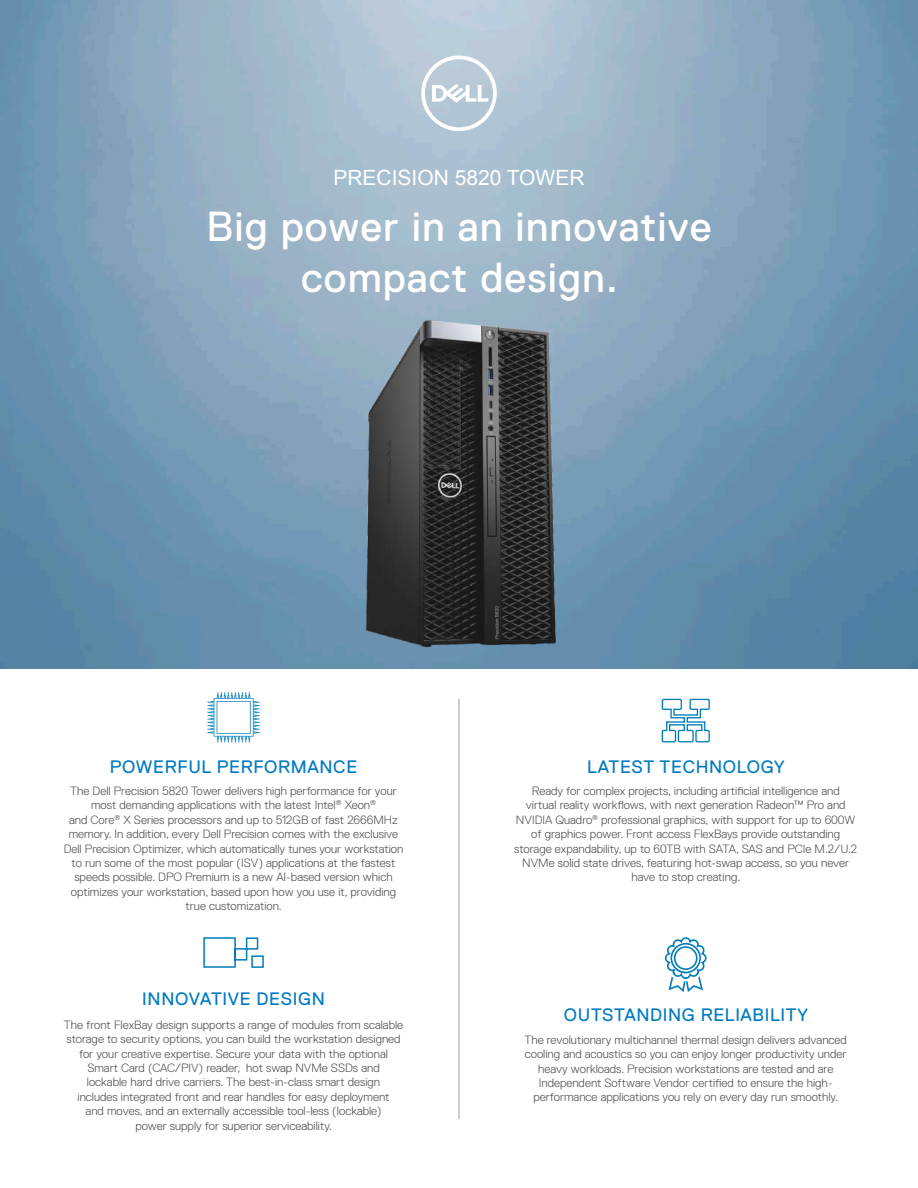
<style>
.page{position:relative;width:918px;height:1188px;background:#fff}
.page>*{position:absolute;margin:0;border:0;box-sizing:border-box;transform-origin:0 0}
.t1{font:42px/50.4px "Dell Replica";letter-spacing:.025em;color:#fff;text-align:center}
.t2{font:21px "Arial";color:#fff}
.t3{font:18px "Dell Replica";letter-spacing:.035em;color:#007bc2}
.t4{font:300 12px/14.4px "Dell Replica";color:#4b4c4d;text-align:center}
</style>
<div class="page">
<img style="left:0;top:0;width:918px;height:669px">
<svg style="left:208px;top:692px;width:52px;height:50px"></svg>
<svg style="left:665px;top:937px;width:42px;height:55px"></svg>
<img style="left:336px;top:307px;width:243px;height:359px">
<hr style="left:458px;top:699px;width:2px;height:420px;background:#a8a9ad">
<svg style="left:421px;top:56px;width:76px;height:75px"></svg>
<svg style="left:661px;top:698px;width:49px;height:45px"></svg>
<svg style="left:203px;top:937px;width:61px;height:31px"></svg>
<h2 class="t2" style="left:333px;top:163px;width:253px">PRECISION 5820 TOWER</h2>
<h1 class="t1" style="left:206px;top:202px;width:507px">Big power in an innovative compact design.</h1>
<h3 class="t3" style="left:110px;top:756px;width:249px">POWERFUL PERFORMANCE</h3>
<p class="t4" style="left:64px;top:784px;width:341px">The Dell Precision 5820 Tower delivers high performance for your most demanding applications with the latest Intel<sup>®</sup> Xeon<sup>®<br></sup>and Core<sup>®</sup> X Series processors and up to 512GB of fast 2666MHz memory. In addition, every Dell Precision comes with the exclusive Dell Precision Optimizer, which automatically tunes your workstation to run some of the most popular (ISV) applications at the fastest speeds possible. DPO Premium is a new AI-based version which optimizes your workstation, based upon how you use it, providing true customization.</p>
<p class="t4" style="left:514px;top:784px;width:345px">Ready for complex projects, including artificial intelligence and<br>virtual reality workflows, with next generation Radeon™ Pro and NVIDIA Quadro<sup>®</sup> professional graphics, with support for up to 600W of graphics power. Front access FlexBays provide outstanding storage expandability, up to 60TB with SATA, SAS and PCIe M.2/U.2<br>NVMe solid state drives, featuring hot-swap access, so you never have to stop creating.</p>
<h3 class="t3" style="left:587px;top:756px;width:199px">LATEST TECHNOLOGY</h3>
<h3 class="t3" style="left:142px;top:988px;width:184px">INNOVATIVE DESIGN</h3>
<p class="t4" style="left:64px;top:1018px;width:341px">The front FlexBay design supports a range of modules from scalable storage to security options, you can build the workstation designed for your creative expertise. Secure your data with the optional Smart Card (CAC/PIV) reader, hot swap NVMe SSDs and<br>lockable hard drive carriers. The best-in-class smart design<br>includes integrated front and rear handles for easy deployment<br>and moves, and an externally accessible tool-less (lockable)<br>power supply for superior serviceability.</p>
<h3 class="t3" style="left:564px;top:1005px;width:245px">OUTSTANDING RELIABILITY</h3>
<p class="t4" style="left:524px;top:1032px;width:324px">The revolutionary multichannel thermal design delivers advanced cooling and acoustics so you can enjoy longer productivity under heavy workloads. Precision workstations are tested and are Independent Software Vendor certified to ensure the high&shy;performance applications you rely on every day run smoothly.</p>
</div>
